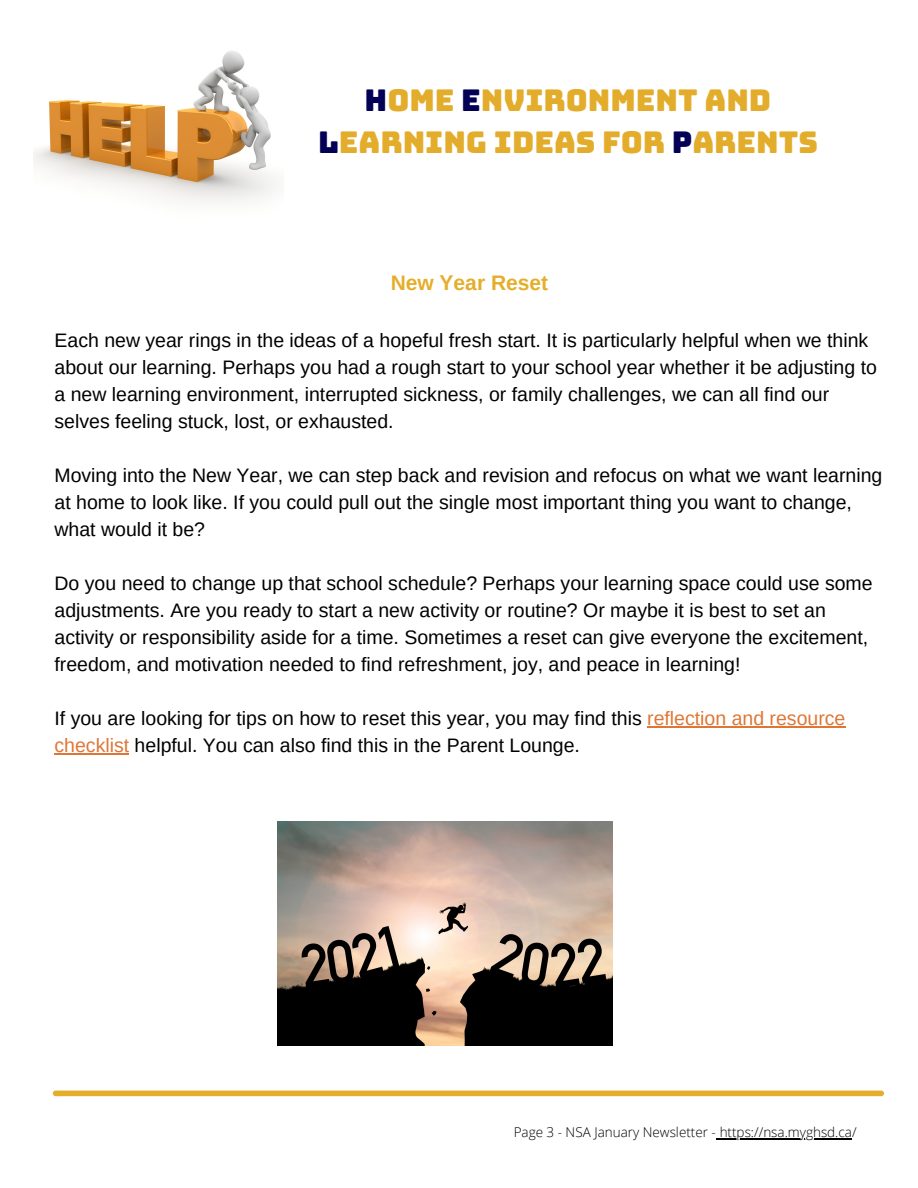
<style>
.page{position:relative;width:918px;height:1188px;background:#fff}
.page>*{position:absolute;margin:0;border:0;box-sizing:border-box;transform-origin:0 0}
.t1{font:30px/41.7px "Bungee";color:#e3ac2a;text-align:center}
.t2{font:700 21px "Arimo";color:#e5ae2a}
.t3{font:19.5px/27px "Arimo";color:#000}
.t4{font:300 13.5px "Open Sans";color:#000}
.s1{color:#030055}
.s2{color:#df7635}
</style>
<div class="page">
<img style="left:34px;top:51px;width:246px;height:152px">
<hr style="left:647px;top:726px;width:198px;height:1px;background:#df7635">
<hr style="left:54px;top:753px;width:75px;height:1px;background:#df7635">
<div style="left:56px;top:1091px;width:825px;height:5px;background:#e5ae2a"></div>
<img style="left:277px;top:821px;width:335px;height:224px">
<hr style="left:720px;top:1138px;width:132px;height:1px;background:#000">
<p class="t1" style="left:318px;top:79px;width:501px"><span class="s1">H</span>OME <span class="s1">E</span>NVIRONMENT AND<br><span class="s1">L</span>EARNING IDEAS FOR <span class="s1">P</span>ARENTS</p>
<p class="t2" style="left:391px;top:271px;width:159px">New Year Reset</p>
<p class="t3" style="left:54px;top:327px;width:824px">Each new year rings in the ideas of a hopeful fresh start. It is particularly helpful when we think about our learning. Perhaps you had a rough start to your school year whether it be adjusting to a new learning environment, interrupted sickness, or family challenges, we can all find our selves feeling stuck, lost, or exhausted.</p>
<p class="t3" style="left:54px;top:462px;width:829px">Moving into the New Year, we can step back and revision and refocus on what we want learning at home to look like. If you could pull out the single most important thing you want to change, what would it be?</p>
<p class="t3" style="left:54px;top:570px;width:820px">Do you need to change up that school schedule? Perhaps your learning space could use some adjustments. Are you ready to start a new activity or routine? Or maybe it is best to set an activity or responsibility aside for a time. Sometimes a reset can give everyone the excitement, freedom, and motivation needed to find refreshment, joy, and peace in learning!</p>
<p class="t3" style="left:54px;top:705px;width:792px">If you are looking for tips on how to reset this year, you may find this <span class="s2">reflection and resource checklist</span> helpful. You can also find this in the Parent Lounge.</p>
<p class="t4" style="left:514px;top:1122px;width:345px">Page 3 - NSA January Newsletter - https://nsa.myghsd.ca/</p>
</div>
